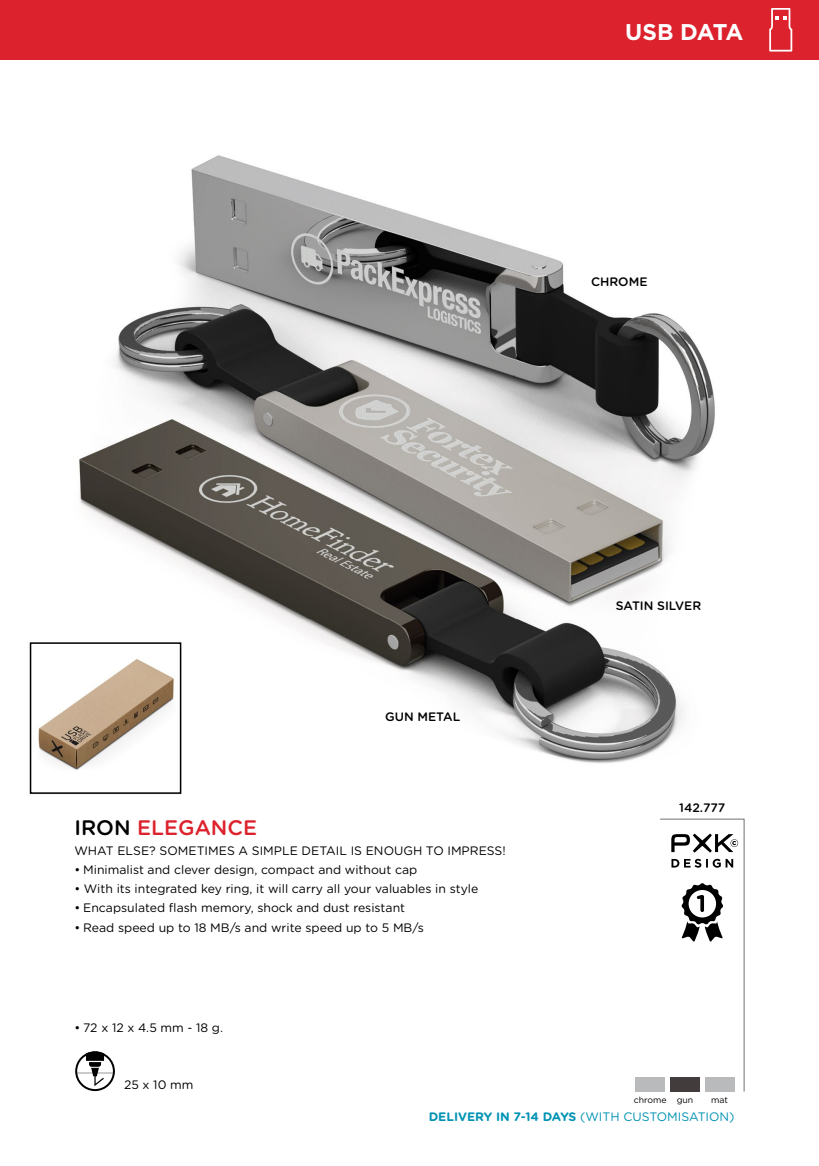
<style>
.page{position:relative;width:819px;height:1166px;background:#fff}
.page>*{position:absolute;margin:0;border:0;box-sizing:border-box;transform-origin:0 0}
.t1{font:700 22.75px "Gotham";letter-spacing:-.05em;color:#fff}
.t2{font:500 21px "Gotham Rounded";color:#dc222d}
.t3{font:12.25px "Gotham Rounded";color:#000}
.t4{font:12.25px "Gotham Rounded";color:#0093b4}
.t5{font:500 12.25px "Gotham Rounded";color:#000}
.t6{font:8.75px "Gotham Rounded";color:#000}
.s1{color:#000}
.s2{font-weight:700}
</style>
<div class="page">
<img style="left:29px;top:155px;width:686px;height:640px">
<img style="left:33px;top:645px;width:145px;height:146px">
<div style="left:30px;top:642px;width:151px;height:152px;border:2px solid #000"></div>
<div style="left:0;top:0;width:819px;height:60px;background:#dc222d"></div>
<svg style="left:769px;top:8px;width:23px;height:44px"></svg>
<div style="left:635px;top:1076px;width:30px;height:15px;background:#b8babc"></div>
<svg style="left:659px;top:818px;width:86px;height:274px"></svg>
<svg style="left:75px;top:1051px;width:40px;height:40px"></svg>
<h1 class="t1" style="left:625px;top:19px;width:120px">USB DATA</h1>
<p class="t5" style="left:591px;top:272px;width:58px">CHROME</p>
<p class="t5" style="left:385px;top:707px;width:77px">GUN METAL</p>
<h2 class="t2" style="left:74px;top:813px;width:184px"><span class="s1">IRON</span> ELEGANCE</h2>
<p class="t3" style="left:74px;top:842px;width:433px">WHAT ELSE? SOMETIMES A SIMPLE DETAIL IS ENOUGH TO IMPRESS!</p>
<p class="t3" style="left:74px;top:861px;width:344px">• Minimalist and clever design, compact and without cap</p>
<p class="t3" style="left:74px;top:880px;width:405px">• With its integrated key ring, it will carry all your valuables in style</p>
<p class="t3" style="left:74px;top:900px;width:332px">• Encapsulated flash memory, shock and dust resistant</p>
<p class="t3" style="left:74px;top:919px;width:351px">• Read speed up to 18 MB/s and write speed up to 5 MB/s</p>
<p class="t3" style="left:74px;top:1019px;width:150px">• 72 x 12 x 4.5 mm - 18 g.</p>
<p class="t3" style="left:124px;top:1076px;width:71px">25 x 10 mm</p>
<p class="t5" style="left:615px;top:597px;width:87px">SATIN SILVER</p>
<p class="t5" style="left:679px;top:799px;width:48px">142.777</p>
<p class="t6" style="left:633px;top:1094px;width:61px">chrome gun</p>
<p class="t6" style="left:711px;top:1094px;width:18px">mat</p>
<p class="t4" style="left:428px;top:1108px;width:307px"><span class="s2">DELIVERY IN 7-14 DAYS</span> (WITH CUSTOMISATION)</p>
</div>
